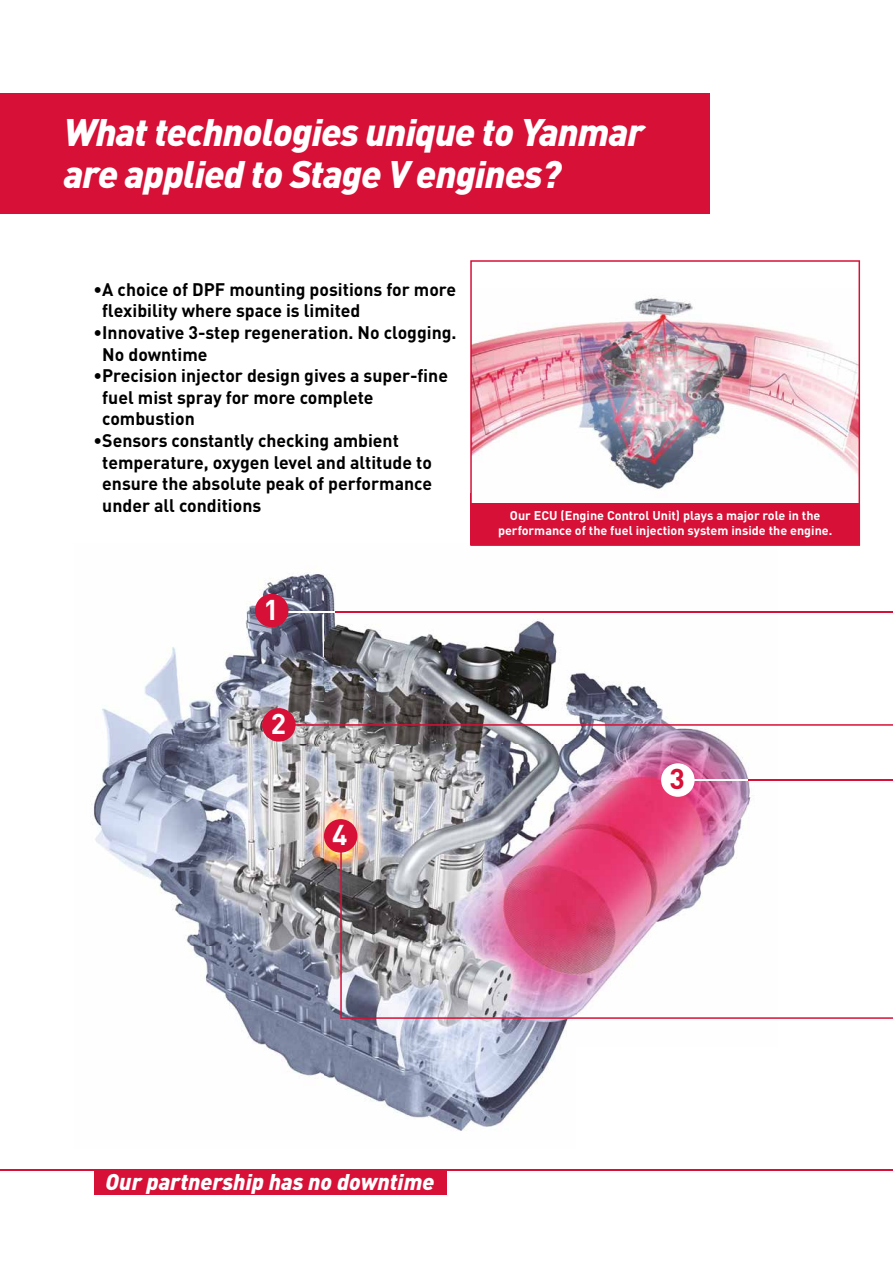
<style>
.page{position:relative;width:893px;height:1263px;background:#fff}
.page>*{position:absolute;margin:0;border:0;box-sizing:border-box;transform-origin:0 0}
.t1{font:italic 900 37.95px/41.7px "DIN";letter-spacing:-.02em;color:#fff}
.t2{font:700 28.35px "DIN Pro";color:#fff}
.t3{font:700 28.35px "DIN Pro";color:#d61036}
.t4{font:italic 900 22.5px "DIN";color:#fff}
.t5{font:700 18px/21.6px "DIN Pro";color:#000}
.t6{font:700 12.6px/15.1px "DIN Pro";color:#fff;text-align:center}
</style>
<div class="page">
<hr style="left:0;top:1169px;width:893px;height:1px;background:#d61036">
<div style="left:94px;top:1169px;width:352px;height:26px;background:#d61036"></div>
<div style="left:0;top:94px;width:709px;height:120px;background:#d61036"></div>
<img style="left:91px;top:578px;width:660px;height:553px">
<div style="left:262px;top:708px;width:34px;height:34px;background:#d61036;border-radius:50%"></div>
<div style="left:324px;top:819px;width:33px;height:34px;background:#d61036;border-radius:50%"></div>
<svg style="left:287px;top:480px;width:606px;height:246px"></svg>
<hr style="left:747px;top:779px;width:146px;height:2px;background:#d61036">
<hr style="left:676px;top:779px;width:71px;height:2px;background:#fff">
<hr style="left:279px;top:611px;width:56px;height:1px;background:#fff">
<img style="left:340px;top:846px;width:553px;height:173px">
<img style="left:470px;top:260px;width:390px;height:286px">
<div style="left:255px;top:594px;width:33px;height:33px;background:#d61036;border-radius:50%"></div>
<div style="left:661px;top:763px;width:34px;height:34px;background:#fff;border-radius:50%"></div>
<h1 class="t1" style="left:64px;top:110px;width:582px">What technologies unique to Yanmar are applied to Stage V engines?</h1>
<p class="t5" style="left:102px;top:278px;width:355px;text-indent:-9px">• A choice of DPF mounting positions for more flexibility where space is limited</p>
<p class="t5" style="left:102px;top:321px;width:356px;text-indent:-9px">• Innovative 3-step regeneration. No clogging.<br>No downtime</p>
<p class="t5" style="left:102px;top:364px;width:347px;text-indent:-9px">• Precision injector design gives a super-fine fuel mist spray for more complete combustion</p>
<p class="t5" style="left:102px;top:429px;width:331px;text-indent:-9px">• Sensors constantly checking ambient temperature, oxygen level and altitude to ensure the absolute peak of performance under all conditions</p>
<h2 class="t2" style="left:263px;top:590px;width:17px">1</h2>
<h2 class="t2" style="left:271px;top:704px;width:17px">2</h2>
<h2 class="t2" style="left:332px;top:816px;width:17px">4</h2>
<p class="t6" style="left:498px;top:507px;width:336px">Our ECU (Engine Control Unit) plays a major role in the performance of the fuel injection system inside the engine.</p>
<h2 class="t3" style="left:669px;top:760px;width:17px">3</h2>
<p class="t4" style="left:106px;top:1167px;width:330px">Our partnership has no downtime</p>
</div>
